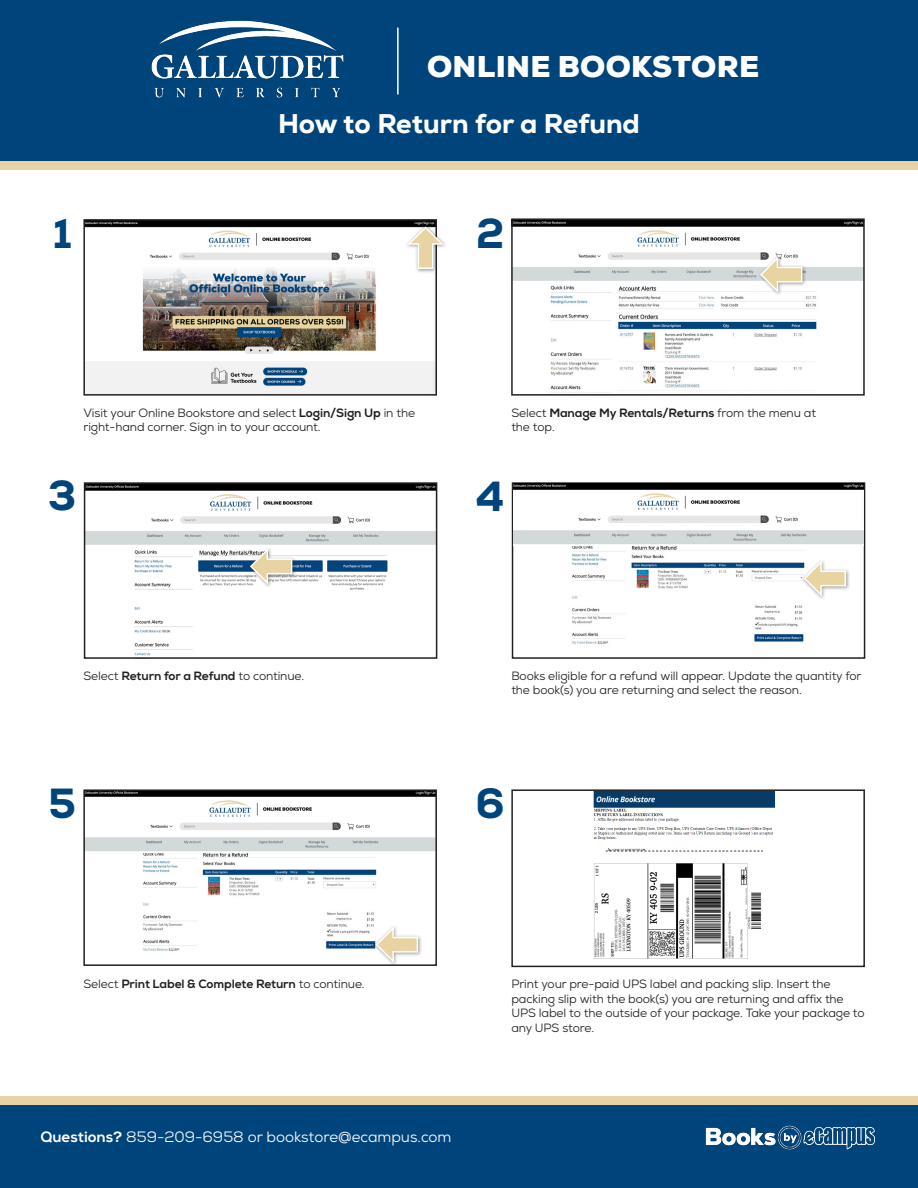
<style>
.page{position:relative;width:918px;height:1188px;background:#fff}
.page>*{position:absolute;margin:0;border:0;box-sizing:border-box;transform-origin:0 0}
.t1{font:800 42px "Nexa";color:#00447c}
.t2{font:900 30px "Nexa";letter-spacing:.01em;color:#fff}
.t3{font:800 27px "Nexa";color:#fff}
.t4{font:15px "Nexa";color:#fff}
.t5{font:12px/14.4px "Nexa";letter-spacing:-.01em;color:#231f20}
.t6{font:800 12px "Nexa";letter-spacing:-.01em;color:#231f20}
.s1{font-weight:800}
.s2{font-weight:400}
</style>
<div class="page">
<img style="left:87px;top:485px;width:347px;height:171px">
<div style="left:84px;top:482px;width:353px;height:177px;border:2px solid #231f20"></div>
<img style="left:572px;top:546px;width:232px;height:99px">
<div style="left:512px;top:482px;width:353px;height:177px;border:2px solid #231f20"></div>
<div style="left:801px;top:558px;width:49px;height:42px;background:#231f20;opacity:.45"></div>
<svg style="left:804px;top:560px;width:42px;height:37px"></svg>
<img style="left:593px;top:792px;width:183px;height:167px">
<div style="left:511px;top:789px;width:354px;height:178px;border:2px solid #231f20"></div>
<img style="left:86px;top:222px;width:348px;height:171px">
<div style="left:83px;top:219px;width:354px;height:177px;border:2px solid #231f20"></div>
<img style="left:514px;top:221px;width:348px;height:172px">
<div style="left:511px;top:218px;width:354px;height:178px;border:2px solid #231f20"></div>
<div style="left:248px;top:546px;width:49px;height:42px;background:#231f20;opacity:.45"></div>
<svg style="left:250px;top:548px;width:42px;height:37px"></svg>
<div style="left:405px;top:224px;width:43px;height:49px;background:#231f20;opacity:.45"></div>
<svg style="left:407px;top:226px;width:37px;height:43px"></svg>
<div style="left:758px;top:254px;width:49px;height:43px;background:#231f20;opacity:.45"></div>
<svg style="left:760px;top:256px;width:42px;height:37px"></svg>
<div style="left:0;top:1105px;width:918px;height:83px;background:#00447c"></div>
<img style="left:705px;top:1125px;width:170px;height:25px">
<div style="left:0;top:1096px;width:918px;height:9px;background:#e8d3a2"></div>
<div style="left:0;top:0;width:918px;height:167px;background:#00447c"></div>
<div style="left:0;top:161px;width:918px;height:9px;background:#e8d3a2"></div>
<div style="left:132px;top:592px;width:42px;height:9px;background:#fff"></div>
<img style="left:513px;top:484px;width:351px;height:61px">
<img style="left:143px;top:853px;width:234px;height:99px">
<div style="left:373px;top:924px;width:49px;height:43px;background:#231f20;opacity:.45"></div>
<svg style="left:376px;top:926px;width:42px;height:37px"></svg>
<img style="left:86px;top:792px;width:348px;height:59px">
<hr style="left:397px;top:28px;width:2px;height:67px;background:#fff">
<img style="left:151px;top:20px;width:193px;height:78px">
<div style="left:83px;top:789px;width:354px;height:177px;border:2px solid #231f20"></div>
<p class="t2" style="left:427px;top:48px;width:334px">ONLINE BOOKSTORE</p>
<p class="t1" style="left:53px;top:207px;width:21px">1</p>
<p class="t3" style="left:278px;top:106px;width:363px">How to Return for a Refund</p>
<p class="t1" style="left:476px;top:207px;width:30px">2</p>
<p class="t5" style="left:83px;top:405px;width:333px">Visit your Online Bookstore and select <span class="s1">Login/Sign Up</span> in the right-hand corner. Sign in to your account.</p>
<p class="t6" style="left:511px;top:405px;width:306px"><span class="s2">Select</span> Manage My Rentals/Returns <span class="s2">from the menu at</span></p>
<p class="t5" style="left:511px;top:420px;width:45px">the top.</p>
<p class="t1" style="left:48px;top:468px;width:30px">3</p>
<p class="t1" style="left:476px;top:470px;width:30px">4</p>
<p class="t5" style="left:83px;top:668px;width:222px">Select <span class="s1">Return for a Refund</span> to continue.</p>
<p class="t1" style="left:48px;top:776px;width:29px">5</p>
<p class="t5" style="left:511px;top:668px;width:352px">Books eligible for a refund will appear. Update the quantity for the book(s) you are returning and select the reason.</p>
<p class="t1" style="left:476px;top:776px;width:31px">6</p>
<p class="t6" style="left:83px;top:977px;width:283px"><span class="s2">Select</span> Print Label &amp; Complete Return <span class="s2">to continue.</span></p>
<p class="t5" style="left:511px;top:977px;width:355px">Print your pre-paid UPS label and packing slip. Insert the packing slip with the book(s) you are returning and affix the UPS label to the outside of your package. Take your package to any UPS store.</p>
<p class="t4" style="left:40px;top:1127px;width:413px"><span class="s1">Questions?</span> 859-209-6958 or bookstore@ecampus.com</p>
</div>
